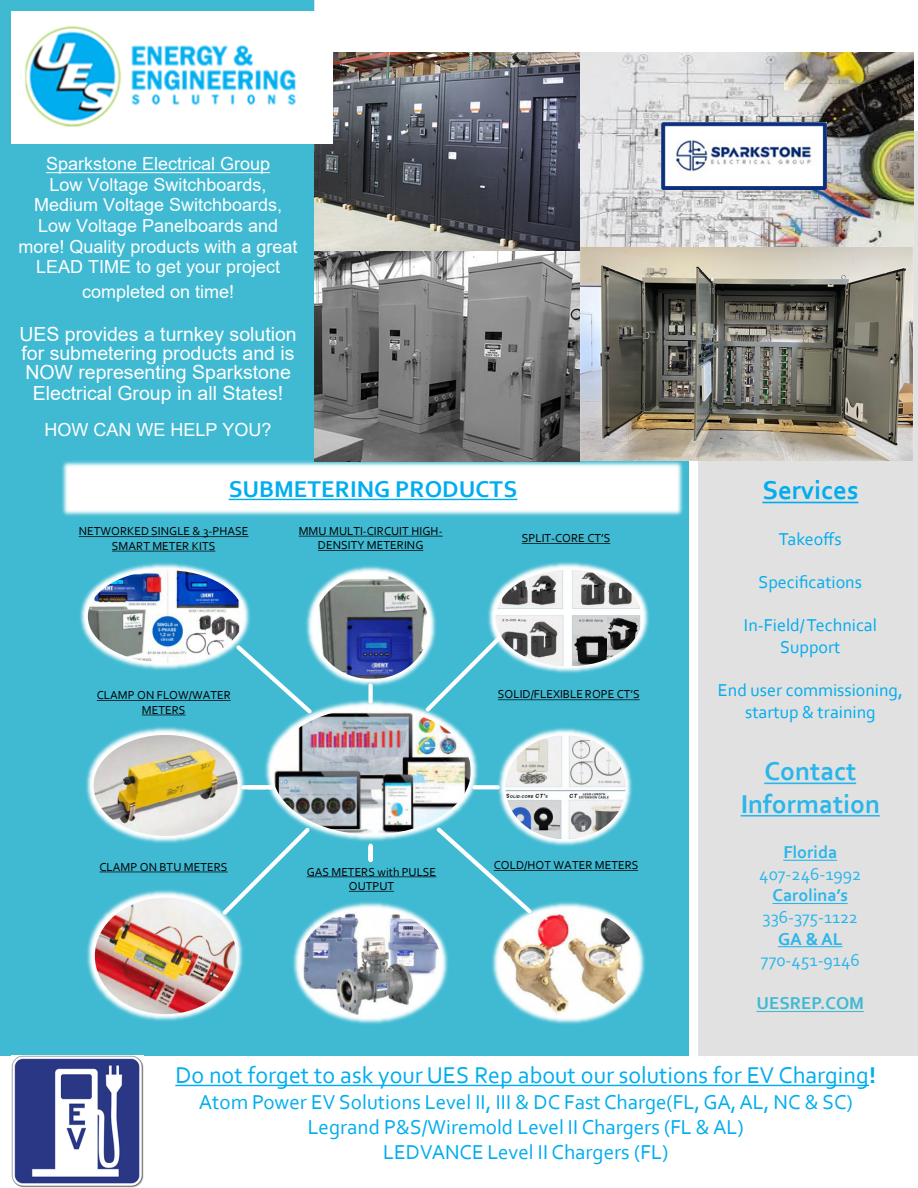
<style>
.page{position:relative;width:918px;height:1188px;background:#fff}
.page>*{position:absolute;margin:0;border:0;box-sizing:border-box;transform-origin:0 0}
.t1{font:700 27px/32.4px "Corbel";color:#2bb6eb;text-align:center}
.t2{font:700 27px "Corbel";color:#00adee}
.t3{font:24px "Corbel";color:#00adee}
.t4{font:700 24px "Corbel";color:#00adee}
.t5{font:21px/25.2px "Corbel";color:#00adee;text-align:center}
.t6{font:19.5px/19.6px "Arial";color:#fff;text-align:center}
.t7{font:18px/20.7px "Arial";color:#fff;text-align:center}
.t8{font:18px/21.6px "Corbel";color:#00adee;text-align:center}
.t9{font:italic 18px/21.6px "Corbel";color:#fff;text-align:center}
.t10{font:18px "Corbel";color:#2bb6eb}
.t11{font:700 18px "Corbel";color:#2bb6eb}
.t12{font:700 18px "Corbel";letter-spacing:.005em;color:#40b9d2}
.t13{font:12.15px "Corbel";color:#000}
.t14{font:12px/14.4px "Corbel";color:#000;text-align:center}
.s1{font-weight:700}
</style>
<div class="page">
<div style="left:0;top:132px;width:688px;height:924px;background:#40bad2"></div>
<div style="left:698px;top:132px;width:220px;height:924px;background:#e1e1e1"></div>
<svg style="left:762px;top:502px;width:96px;height:1px"></svg>
<svg style="left:175px;top:1085px;width:694px;height:1px"></svg>
<img style="left:62px;top:460px;width:625px;height:56px">
<div style="left:70px;top:469px;width:606px;height:40px;background:#fff"></div>
<svg style="left:229px;top:499px;width:288px;height:1px"></svg>
<img style="left:80px;top:563px;width:170px;height:77px">
<img style="left:88px;top:570px;width:156px;height:80px">
<img style="left:306px;top:566px;width:130px;height:120px">
<img style="left:314px;top:574px;width:115px;height:105px">
<img style="left:488px;top:562px;width:161px;height:79px">
<img style="left:496px;top:570px;width:146px;height:74px">
<img style="left:494px;top:728px;width:138px;height:87px">
<img style="left:505px;top:735px;width:121px;height:89px">
<img style="left:86px;top:727px;width:162px;height:85px">
<img style="left:94px;top:735px;width:144px;height:89px">
<img style="left:87px;top:925px;width:156px;height:96px">
<img style="left:95px;top:918px;width:141px;height:96px">
<img style="left:492px;top:934px;width:153px;height:90px">
<img style="left:500px;top:919px;width:138px;height:98px">
<img style="left:293px;top:936px;width:155px;height:88px">
<img style="left:300px;top:919px;width:141px;height:98px">
<svg style="left:79px;top:536px;width:170px;height:1px"></svg>
<svg style="left:112px;top:551px;width:103px;height:1px"></svg>
<svg style="left:299px;top:536px;width:144px;height:1px"></svg>
<svg style="left:318px;top:550px;width:105px;height:1px"></svg>
<svg style="left:522px;top:543px;width:88px;height:1px"></svg>
<img style="left:261px;top:700px;width:220px;height:97px">
<img style="left:272px;top:708px;width:199px;height:116px">
<svg style="left:764px;top:783px;width:92px;height:1px"></svg>
<svg style="left:741px;top:815px;width:139px;height:2px"></svg>
<svg style="left:783px;top:860px;width:54px;height:1px"></svg>
<svg style="left:773px;top:903px;width:75px;height:1px"></svg>
<svg style="left:778px;top:946px;width:65px;height:1px"></svg>
<svg style="left:756px;top:1011px;width:108px;height:1px"></svg>
<svg style="left:97px;top:641px;width:219px;height:76px"></svg>
<svg style="left:474px;top:785px;width:24px;height:4px"></svg>
<hr style="left:243px;top:785px;width:28px;height:4px;background:#fff">
<svg style="left:422px;top:632px;width:218px;height:83px"></svg>
<svg style="left:100px;top:824px;width:538px;height:95px"></svg>
<hr style="left:369px;top:846px;width:4px;height:14px;background:#fff">
<div style="left:368px;top:686px;width:5px;height:16px;background:#fff"></div>
<img style="left:12px;top:1056px;width:132px;height:132px">
<img style="left:315px;top:52px;width:265px;height:200px">
<img style="left:314px;top:252px;width:266px;height:210px">
<img style="left:580px;top:247px;width:333px;height:213px">
<svg style="left:0;top:0;width:314px;height:144px"></svg>
<hr style="left:46px;top:172px;width:224px;height:1px;background:#fff">
<img style="left:12px;top:11px;width:321px;height:132px">
<img style="left:580px;top:52px;width:334px;height:195px">
<img style="left:662px;top:122px;width:164px;height:68px">
<p class="t7" style="left:19px;top:153px;width:281px">Sparkstone Electrical Group<br>Low Voltage Switchboards,<br>Medium Voltage Switchboards,<br>Low Voltage Panelboards and more! Quality products with a great<br>LEAD TIME to get your project</p>
<p class="t7" style="left:82px;top:281px;width:154px">completed on time!</p>
<p class="t6" style="left:19px;top:324px;width:279px">UES provides a turnkey solution for submetering products and is<br>NOW representing Sparkstone<br>Electrical Group in all States!</p>
<p class="t7" style="left:45px;top:419px;width:229px">HOW CAN WE HELP YOU?</p>
<p class="t9" style="left:45px;top:190px;width:242px">CHECK OUT OUR NEWTURNKEY<br>SUBMETERING SOLUTIONS!</p>
<h2 class="t4" style="left:229px;top:474px;width:290px">SUBMETERING PRODUCTS</h2>
<p class="t14" style="left:79px;top:524px;width:171px">NETWORKED SINGLE &amp; 3-PHASE<br>SMART METER KITS</p>
<p class="t14" style="left:299px;top:523px;width:146px">MMU MULTI-CIRCUIT HIGH-</p>
<p class="t14" style="left:522px;top:531px;width:90px">SPLIT-CORE CT’S</p>
<p class="t13" style="left:318px;top:538px;width:107px">DENSITY METERING</p>
<p class="t14" style="left:97px;top:688px;width:136px">CLAMP ON FLOW/WATER</p>
<p class="t14" style="left:498px;top:687px;width:143px">SOLID/FLEXIBLE ROPE CT’S</p>
<p class="t14" style="left:142px;top:702px;width:45px">METERS</p>
<p class="t14" style="left:100px;top:859px;width:130px">CLAMP ON BTU METERS</p>
<p class="t14" style="left:494px;top:858px;width:146px">COLD/HOT WATER METERS</p>
<p class="t14" style="left:307px;top:864px;width:131px">GAS METERS with PULSE<br>OUTPUT</p>
<h1 class="t2" style="left:762px;top:474px;width:98px">Services</h1>
<p class="t8" style="left:779px;top:528px;width:64px">Takeoffs</p>
<p class="t8" style="left:759px;top:571px;width:105px">Specifications</p>
<p class="t8" style="left:744px;top:614px;width:135px">In-Field/Technical<br>Support</p>
<p class="t8" style="left:718px;top:679px;width:186px">End user commissioning, startup &amp; training</p>
<h1 class="t1" style="left:741px;top:754px;width:141px">Contact<br>Information</h1>
<p class="t11" style="left:783px;top:841px;width:55px">Florida</p>
<p class="t10" style="left:759px;top:863px;width:104px">407-246-1992</p>
<p class="t11" style="left:773px;top:884px;width:77px">Carolina’s</p>
<p class="t10" style="left:763px;top:906px;width:97px">336-375-1122</p>
<p class="t11" style="left:778px;top:928px;width:66px">GA &amp;AL</p>
<p class="t10" style="left:761px;top:949px;width:100px">770-451-9146</p>
<p class="t12" style="left:757px;top:992px;width:109px">UESREP.COM</p>
<h2 class="t3" style="left:175px;top:1060px;width:702px">Do not forget to ask your UES Rep about our solutions for EV Charging<span class="s1">!</span></h2>
<p class="t5" style="left:199px;top:1089px;width:655px">Atom Power EV Solutions Level II, III &amp; DC Fast Charge(FL, GA, AL, NC &amp; SC)<br>Legrand P&amp;S/Wiremold Level II Chargers (FL &amp;AL)<br>LEDVANCE Level II Chargers (FL)</p>
</div>
